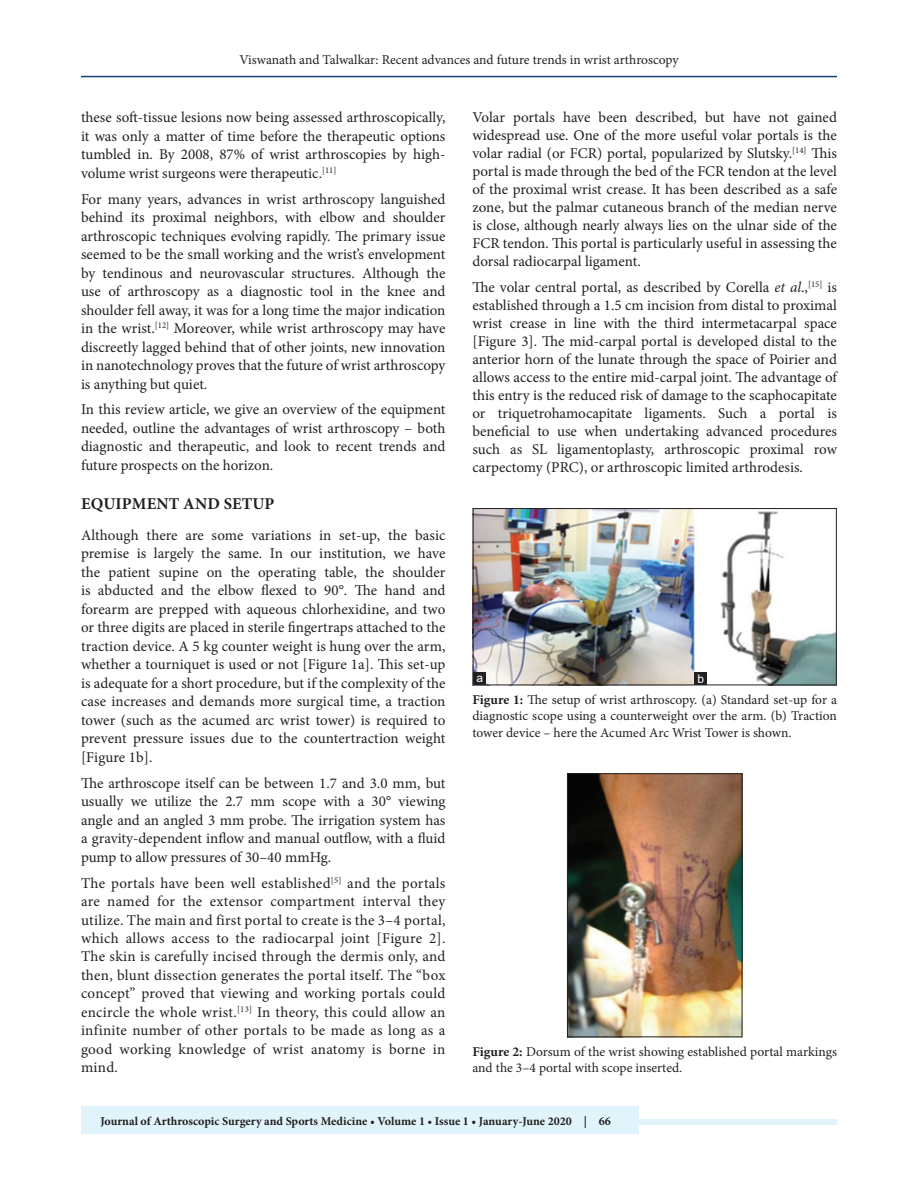
<style>
.page{position:relative;width:918px;height:1188px;background:#fff}
.page>*{position:absolute;margin:0;border:0;box-sizing:border-box;transform-origin:0 0}
.t1{font:700 16.5px "Minion Pro";letter-spacing:.01em;color:#231f20}
.TX{font:15px/18.5px "Minion Pro";color:#231f20;text-align:justify}
.FGC{font:13.5px/16.5px "Minion Pro";color:#231f20}
.JF{font:700 12px "Minion Pro";color:#231f20}
.LABEL{font:12px "Arial";color:#fff}
.s1{font-style:italic}
.s2{font-weight:700}
</style>
<div class="page">
<hr style="left:81px;top:76px;width:756px;height:1px;background:#164077">
<div style="left:81px;top:1119px;width:756px;height:6px;background:#e1f4fc"></div>
<div style="left:81px;top:1106px;width:558px;height:28px;background:#e1f4fc"></div>
<img style="left:569px;top:776px;width:171px;height:259px">
<div style="left:567px;top:774px;width:175px;height:263px;border:1px solid #231f20"></div>
<img style="left:475px;top:510px;width:360px;height:173px">
<div style="left:473px;top:508px;width:364px;height:177px;border:1px solid #231f20"></div>
<div style="left:694px;top:672px;width:13px;height:13px;background:#231f20"></div>
<div style="left:473px;top:672px;width:13px;height:13px;background:#231f20"></div>
<p class="FGC" style="left:239px;top:51px;width:441px">Viswanath and Talwalkar: Recent advances and future trends in wrist arthroscopy</p>
<p class="TX" style="left:81px;top:108px;width:366px">these soft-tissue lesions now being assessed arthroscopically, it was only a matter of time before the therapeutic options tumbled in. By 2008, 87% of wrist arthroscopies by high&shy;volume wrist surgeons were therapeutic.<sup>[11]</sup></p>
<p class="TX" style="left:81px;top:190px;width:366px">For many years, advances in wrist arthroscopy languished behind its proximal neighbors, with elbow and shoulder arthroscopic techniques evolving rapidly. The primary issue seemed to be the small working and the wrist’s envelopment by tendinous and neurovascular structures. Although the use of arthroscopy as a diagnostic tool in the knee and shoulder fell away, it was for a long time the major indication in the wrist.<sup>[12]</sup> Moreover, while wrist arthroscopy may have discreetly lagged behind that of other joints, new innovation in nanotechnology proves that the future of wrist arthroscopy is anything but quiet.</p>
<p class="TX" style="left:81px;top:401px;width:366px">In this review article, we give an overview of the equipment needed, outline the advantages of wrist arthroscopy – both diagnostic and therapeutic, and look to recent trends and future prospects on the horizon.</p>
<h1 class="t1" style="left:81px;top:493px;width:195px">EQUIPMENT AND SETUP</h1>
<p class="TX" style="left:81px;top:526px;width:366px">Although there are some variations in set-up, the basic premise is largely the same. In our institution, we have the patient supine on the operating table, the shoulder is abducted and the elbow flexed to 90°. The hand and forearm are prepped with aqueous chlorhexidine, and two or three digits are placed in sterile fingertraps attached to the traction device. A 5 kg counter weight is hung over the arm, whether a tourniquet is used or not [Figure 1a]. This set-up is adequate for a short procedure, but if the complexity of the case increases and demands more surgical time, a traction tower (such as the acumed arc wrist tower) is required to prevent pressure issues due to the countertraction weight [Figure 1b].</p>
<p class="TX" style="left:81px;top:774px;width:366px">The arthroscope itself can be between 1.7 and 3.0 mm, but usually we utilize the 2.7 mm scope with a 30° viewing angle and an angled 3 mm probe. The irrigation system has a gravity-dependent inflow and manual outflow, with a fluid pump to allow pressures of 30–40 mmHg.</p>
<p class="TX" style="left:81px;top:874px;width:366px">The portals have been well established<sup>[5]</sup> and the portals are named for the extensor compartment interval they utilize. The main and first portal to create is the 3–4 portal, which allows access to the radiocarpal joint [Figure 2].<br>The skin is carefully incised through the dermis only, and then, blunt dissection generates the portal itself. The “box concept” proved that viewing and working portals could encircle the whole wrist.<sup>[13]</sup> In theory, this could allow an infinite number of other portals to be made as long as a good working knowledge of wrist anatomy is borne in mind.</p>
<p class="TX" style="left:472px;top:109px;width:366px;line-height:18px">Volar portals have been described, but have not gained widespread use. One of the more useful volar portals is the volar radial (or FCR) portal, popularized by Slutsky.<sup>[14]</sup> This portal is made through the bed of the FCR tendon at the level of the proximal wrist crease. It has been described as a safe zone, but the palmar cutaneous branch of the median nerve is close, although nearly always lies on the ulnar side of the FCR tendon. This portal is particularly useful in assessing the dorsal radiocarpal ligament.</p>
<p class="TX" style="left:472px;top:278px;width:366px;line-height:18px">The volar central portal, as described by Corella <span class="s1">et al</span>.,<sup>[15]</sup> is established through a 1.5 cm incision from distal to proximal wrist crease in line with the third intermetacarpal space [Figure 3]. The mid-carpal portal is developed distal to the anterior horn of the lunate through the space of Poirier and allows access to the entire mid-carpal joint. The advantage of this entry is the reduced risk of damage to the scaphocapitate or triquetrohamocapitate ligaments. Such a portal is beneficial to use when undertaking advanced procedures such as SL ligamentoplasty, arthroscopic proximal row carpectomy (PRC), or arthroscopic limited arthrodesis.</p>
<p class="LABEL" style="left:476px;top:669px;width:8px">a</p>
<p class="LABEL" style="left:697px;top:670px;width:8px">b</p>
<p class="FGC" style="left:472px;top:691px;width:366px;text-align:justify"><span class="s2">Figure 1:</span> The setup of wrist arthroscopy. (a) Standard set-up for a diagnostic scope using a counterweight over the arm. (b) Traction tower device – here the Acumed Arc Wrist Tower is shown.</p>
<p class="FGC" style="left:472px;top:1043px;width:366px"><span class="s2">Figure 2:</span> Dorsum of the wrist showing established portal markings and the 3–4 portal with scope inserted.</p>
<p class="JF" style="left:100px;top:1113px;width:512px">Journal of Arthroscopic Surgery and Sports Medicine • Volume 1 • Issue 1 • January-June 2020 | 66</p>
</div>
